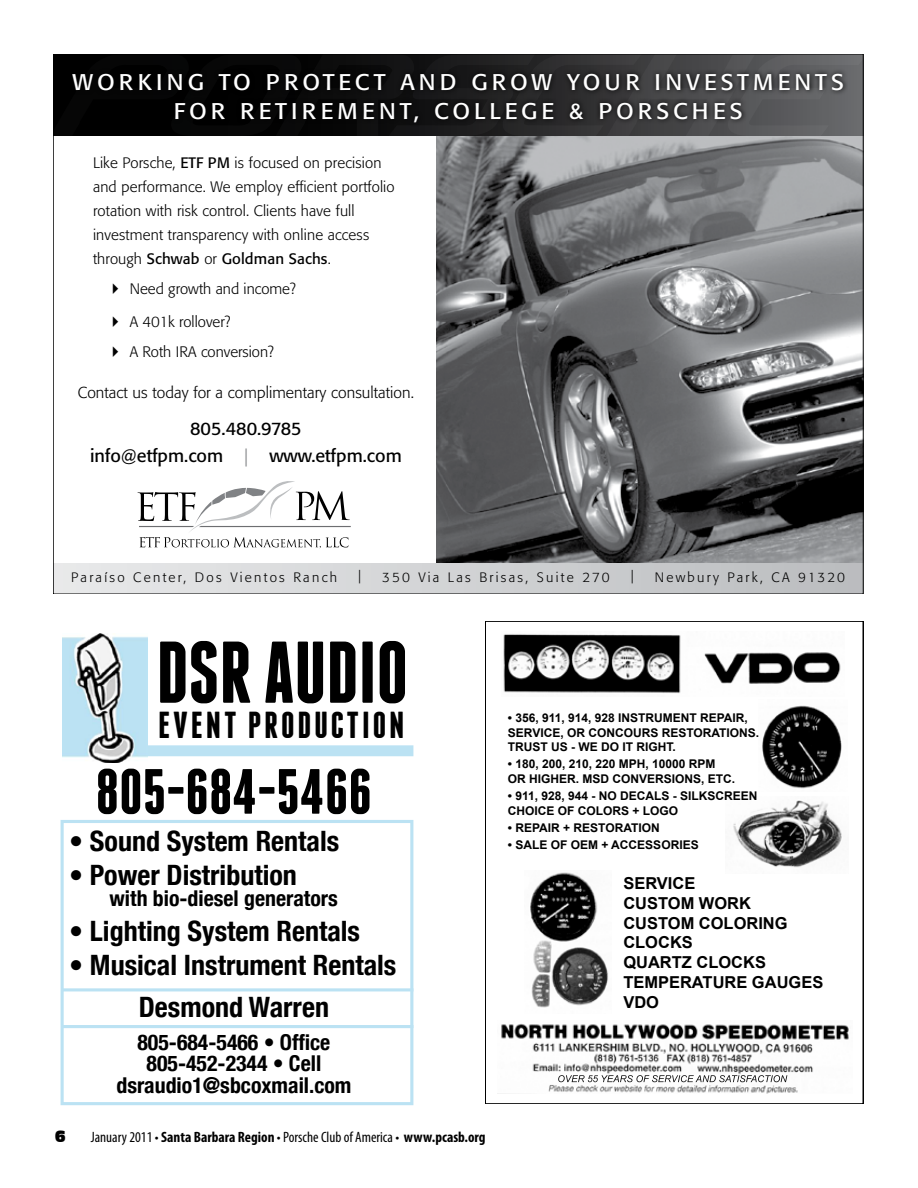
<style>
.page{position:relative;width:918px;height:1188px;background:#fff}
.page>*{position:absolute;margin:0;border:0;box-sizing:border-box;transform-origin:0 0}
.t1{font:700 87.45px "Franchise";color:#000}
.t2{font:700 63.75px "Franchise";color:#000}
.t3{font:700 37.5px "Franchise";letter-spacing:.08em;color:#000}
.t4{font:700 condensed 28.05px/42px "Helvetica Neue";color:#000;text-align:center}
.t5{font:22.5px/28.5px "Formata";letter-spacing:.17em;color:#fff;text-align:center;scale:1.05 1}
.t6{font:700 condensed 21.9px/21.9px "Helvetica Neue";color:#000;text-align:center}
.t7{font:18px/27px "Formata";color:#000;text-align:center}
.t8{font:700 16.5px/19.8px "Arial";color:#000}
.t9{font:300 15.75px "Formata";letter-spacing:.005em;color:#000}
.t10{font:300 15px/24px "Formata";letter-spacing:.01em;color:#000}
.t11{font:condensed 15px "Myriad Pro";color:#000}
.t12{font:15px "Incised 901 BT Compact";color:#000}
.t13{font:300 13.5px "Formata";letter-spacing:.17em;color:#000}
.t14{font:700 12px/14.4px "Arial";color:#000}
.s1{font-weight:400}
.s2{font-weight:300;color:#828487}
.s3{font-weight:700}
</style>
<div class="page">
<img style="left:501px;top:1023px;width:348px;height:70px">
<img style="left:719px;top:1075px;width:61px;height:7px">
<img style="left:530px;top:872px;width:78px;height:136px">
<img style="left:762px;top:705px;width:80px;height:84px">
<img style="left:503px;top:634px;width:338px;height:60px">
<img style="left:733px;top:800px;width:109px;height:68px">
<div style="left:485px;top:621px;width:378px;height:483px;border:2px solid #000"></div>
<div style="left:61px;top:820px;width:352px;height:285px;border:3px solid #bbe2f3"></div>
<div style="left:62px;top:745px;width:351px;height:11px;background:#bbe2f3"></div>
<img style="left:62px;top:633px;width:85px;height:130px">
<hr style="left:62px;top:1025px;width:351px;height:3px;background:#bbe2f3">
<hr style="left:62px;top:988px;width:351px;height:3px;background:#bbe2f3">
<img style="left:436px;top:136px;width:425px;height:427px">
<svg style="left:55px;top:56px;width:806px;height:80px;background:#272728"></svg>
<div style="left:53px;top:563px;width:810px;height:31px;background:linear-gradient(to right,#e9e9ea,#babcbf)"></div>
<svg style="left:67px;top:68px;width:781px;height:59px;background:#1d1e1e"></svg>
<svg style="left:138px;top:481px;width:213px;height:67px"></svg>
<h3 class="t5" style="left:73px;top:68px;width:736px">WORKING TO PROTECT AND GROW YOUR INVESTMENTS<br>FOR RETIREMENT, COLLEGE &amp; PORSCHES</h3>
<p class="t10" style="left:93px;top:151px;width:303px">Like Porsche, <span class="s1">ETF PM</span> is focused on precision and performance. We employ efficient portfolio rotation with risk control. Clients have full investment transparency with online access through <span class="s1">Schwab</span> or <span class="s1">Goldman Sachs</span>.</p>
<p class="t10" style="left:130px;top:277px;width:168px">Need growth and income?</p>
<p class="t10" style="left:130px;top:307px;width:146px;line-height:30px">A 401k rollover?<br>A Roth IRA conversion?</p>
<p class="t9" style="left:78px;top:383px;width:338px">Contact us today for a complimentary consultation.</p>
<p class="t7" style="left:90px;top:416px;width:313px">805.480.9785<br>info@etfpm.com <span class="s2">|</span> www.etfpm.com</p>
<p class="t13" style="left:71px;top:569px;width:267px">Paraíso Center, Dos Vientos Ranch</p>
<p class="t13" style="left:358px;top:567px;width:5px">|</p>
<p class="t13" style="left:382px;top:569px;width:229px">350 Via Las Brisas, Suite 270</p>
<p class="t13" style="left:631px;top:567px;width:5px">|</p>
<p class="t13" style="left:655px;top:569px;width:192px">Newbury Park, CA 91320</p>
<h1 class="t1" style="left:156px;top:631px;width:253px">DSR AUDIO</h1>
<h3 class="t3" style="left:158px;top:707px;width:248px">EVENT PRODUCTION</h3>
<h2 class="t2" style="left:96px;top:762px;width:278px">805-684-5466</h2>
<h3 class="t4" style="left:69px;top:819px;width:272px">• Sound System Rentals</h3>
<h3 class="t4" style="left:69px;top:854px;width:229px">• Power Distribution</h3>
<h3 class="t6" style="left:110px;top:887px;width:230px">with bio-diesel generators</h3>
<h3 class="t4" style="left:69px;top:909px;width:292px">• Lighting System Rentals</h3>
<h3 class="t4" style="left:69px;top:944px;width:329px">• Musical Instrument Rentals<br>Desmond Warren</h3>
<h3 class="t6" style="left:116px;top:1031px;width:237px">805-684-5466 • Office<br>805-452-2344 • Cell dsraudio1@sbcoxmail.com</h3>
<p class="t12" style="left:55px;top:1128px;width:13px">6</p>
<p class="t11" style="left:91px;top:1128px;width:396px">January 2011 • <span class="s3">Santa Barbara Region</span> • Porsche Club of America • <span class="s3">www.pcasb.org</span></p>
<p class="t14" style="left:508px;top:711px;width:253px">• 356, 911, 914, 928 INSTRUMENT REPAIR,<br>SERVICE, OR CONCOURS RESTORATIONS.<br>TRUST US - WE DO IT RIGHT.</p>
<p class="t14" style="left:508px;top:757px;width:229px">• 180, 200, 210, 220 MPH, 10000 RPM<br>OR HIGHER. MSD CONVERSIONS, ETC.</p>
<p class="t14" style="left:508px;top:789px;width:251px">• 911, 928, 944 - NO DECALS - SILKSCREEN<br>CHOICE OF COLORS + LOGO</p>
<p class="t14" style="left:508px;top:821px;width:153px">• REPAIR + RESTORATION</p>
<p class="t14" style="left:508px;top:838px;width:192px">• SALE OF OEM + ACCESSORIES</p>
<p class="t8" style="left:623px;top:873px;width:201px">SERVICE<br>CUSTOM WORK<br>CUSTOM COLORING<br>CLOCKS<br>QUARTZ CLOCKS<br>TEMPERATURE GAUGES<br>VDO</p>
</div>
